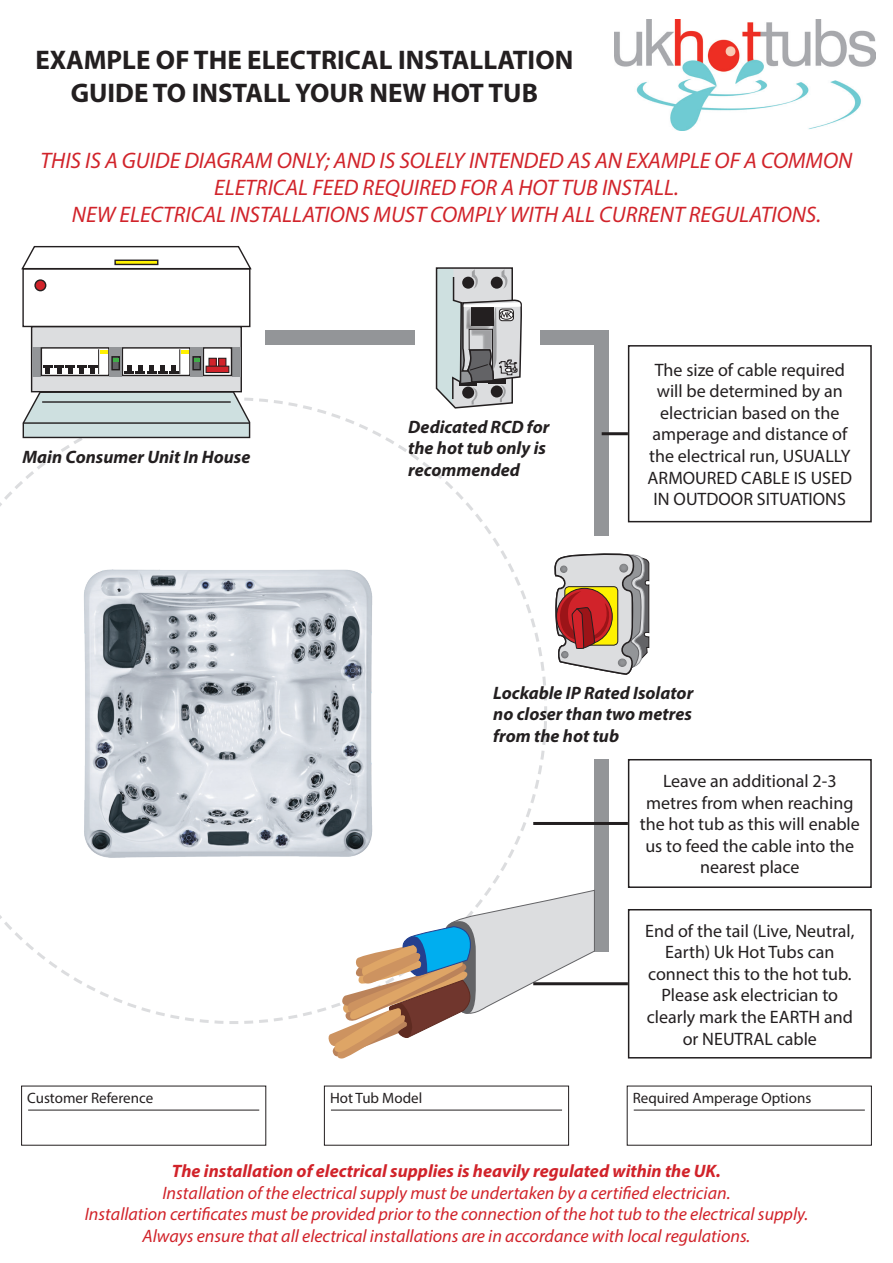
<style>
.page{position:relative;width:893px;height:1263px;background:#fff}
.page>*{position:absolute;margin:0;border:0;box-sizing:border-box;transform-origin:0 0}
.t1{font:700 27px/32.4px "Myriad Pro";color:#231f20;text-align:center}
.t2{font:italic 22.5px/27px "Myriad Pro";color:#d1232a;text-align:center}
.t3{font:18px/21.6px "Myriad Pro";color:#231f20;text-align:center}
.t4{font:italic 18px "Myriad Pro";color:#d1232a}
.t5{font:italic 700 18px/21.6px "Myriad Pro";color:#231f20}
.t6{font:italic 700 18px "Myriad Pro";color:#d1232a}
.t7{font:15px "Myriad Pro";color:#231f20}
</style>
<div class="page">
<img style="left:615px;top:20px;width:261px;height:110px">
<svg style="left:0;top:398px;width:547px;height:626px"></svg>
<img style="left:51px;top:543px;width:351px;height:340px">
<div style="left:22px;top:268px;width:228px;height:59px;border:1px solid #231f20"></div>
<svg style="left:35px;top:280px;width:11px;height:11px"></svg>
<div style="left:34px;top:279px;width:12px;height:12px;border:1px solid #231f20;border-radius:50%"></div>
<svg style="left:22px;top:390px;width:229px;height:49px;background:#c6d6d6"></svg>
<hr style="left:23px;top:422px;width:227px;height:2px;background:#231f20">
<hr style="left:42px;top:401px;width:189px;height:2px;background:#231f20">
<div style="left:32px;top:327px;width:209px;height:65px;background:#dcdddf"></div>
<div style="left:31px;top:326px;width:211px;height:66px;border:1px solid #231f20"></div>
<div style="left:32px;top:347px;width:9px;height:29px;background:#939598"></div>
<div style="left:232px;top:347px;width:9px;height:29px;background:#939598"></div>
<svg style="left:107px;top:349px;width:1px;height:25px"></svg>
<div style="left:41px;top:347px;width:69px;height:29px;border:1px solid #231f20"></div>
<div style="left:122px;top:348px;width:68px;height:27px;background:#fff"></div>
<div style="left:122px;top:347px;width:69px;height:29px;border:1px solid #231f20"></div>
<svg style="left:205px;top:349px;width:25px;height:25px"></svg>
<div style="left:203px;top:347px;width:29px;height:29px;border:1px solid #231f20"></div>
<div style="left:110px;top:347px;width:12px;height:29px;background:#939598"></div>
<div style="left:191px;top:347px;width:12px;height:29px;background:#939598"></div>
<svg style="left:211px;top:360px;width:4px;height:6px"></svg>
<div style="left:209px;top:358px;width:8px;height:12px;border:1px solid #231f20"></div>
<svg style="left:220px;top:360px;width:4px;height:6px"></svg>
<div style="left:218px;top:358px;width:8px;height:12px;border:1px solid #231f20"></div>
<div style="left:206px;top:366px;width:23px;height:7px;background:#d1232a"></div>
<div style="left:206px;top:366px;width:23px;height:7px;border:1px solid #231f20"></div>
<div style="left:112px;top:357px;width:7px;height:13px;background:#636366"></div>
<div style="left:111px;top:356px;width:9px;height:14px;border:1px solid #231f20"></div>
<svg style="left:113px;top:358px;width:5px;height:4px"></svg>
<div style="left:193px;top:357px;width:7px;height:13px;background:#636366"></div>
<div style="left:192px;top:356px;width:9px;height:14px;border:1px solid #231f20"></div>
<svg style="left:194px;top:358px;width:5px;height:4px"></svg>
<svg style="left:43px;top:349px;width:64px;height:25px;background:#d2d1cd"></svg>
<svg style="left:125px;top:349px;width:63px;height:25px"></svg>
<svg style="left:21px;top:245px;width:231px;height:26px"></svg>
<svg style="left:435px;top:267px;width:87px;height:142px;background:#afb3b4"></svg>
<svg style="left:554px;top:553px;width:95px;height:122px;background:#bb9a8f"></svg>
<div style="left:595px;top:337px;width:14px;height:199px;background:#939598"></div>
<div style="left:595px;top:759px;width:14px;height:193px;background:#939598"></div>
<div style="left:265px;top:330px;width:150px;height:14px;background:#939598"></div>
<div style="left:541px;top:330px;width:68px;height:14px;background:#939598"></div>
<svg style="left:326px;top:890px;width:269px;height:169px"></svg>
<div style="left:628px;top:345px;width:244px;height:177px;border:2px solid #231f20"></div>
<div style="left:628px;top:759px;width:244px;height:129px;border:2px solid #231f20"></div>
<div style="left:628px;top:909px;width:244px;height:149px;border:2px solid #231f20"></div>
<hr style="left:533px;top:982px;width:95px;height:3px;background:#231f20">
<hr style="left:533px;top:822px;width:95px;height:3px;background:#231f20">
<hr style="left:602px;top:432px;width:26px;height:3px;background:#231f20">
<hr style="left:28px;top:1110px;width:231px;height:1px;background:#231f20">
<hr style="left:634px;top:1110px;width:231px;height:1px;background:#231f20">
<hr style="left:331px;top:1110px;width:231px;height:1px;background:#231f20">
<p class="t1" style="left:35px;top:43px;width:539px">EXAMPLE OF THE ELECTRICAL INSTALLATION<br>GUIDE TO INSTALL YOUR NEW HOT TUB</p>
<p class="t2" style="left:41px;top:147px;width:813px">THIS IS A GUIDE DIAGRAM ONLY; AND IS SOLELY INTENDED AS AN EXAMPLE OF A COMMON<br>ELETRICAL FEED REQUIRED FOR A HOT TUB INSTALL.</p>
<p class="t2" style="left:72px;top:201px;width:751px">NEW ELECTRICAL INSTALLATIONS MUST COMPLY WITH ALL CURRENT REGULATIONS.</p>
<p class="t5" style="left:22px;top:445px;width:229px">Main Consumer Unit In House</p>
<p class="t5" style="left:408px;top:415px;width:143px">Dedicated RCD for the hot tub only is recommended</p>
<p class="t3" style="left:648px;top:359px;width:206px">The size of cable required will be determined by an electrician based on the amperage and distance of the electrical run, USUALLY<br>ARMOURED CABLE IS USED<br>IN OUTDOOR SITUATIONS</p>
<p class="t5" style="left:493px;top:681px;width:202px;text-align:justify">Lockable IP Rated Isolator no closer than two metres from the hot tub</p>
<p class="t3" style="left:640px;top:770px;width:222px">Leave an additional 2-3 metres from when reaching the hot tub as this will enable us to feed the cable into the nearest place</p>
<p class="t3" style="left:645px;top:919px;width:211px">End of the tail (Live, Neutral,<br>Earth) Uk Hot Tubs can connect this to the hot tub.<br>Please ask electrician to clearly mark the EARTH and or NEUTRAL cable</p>
<p class="t7" style="left:27px;top:1089px;width:128px">Customer Reference</p>
<p class="t7" style="left:330px;top:1089px;width:94px">Hot Tub Model</p>
<p class="t7" style="left:633px;top:1089px;width:180px">Required Amperage Options</p>
<p class="t6" style="left:172px;top:1159px;width:550px">The installation of electrical supplies is heavily regulated within the UK.</p>
<p class="t4" style="left:162px;top:1181px;width:570px">Installation of the electrical supply must be undertaken by a certified electrician.</p>
<p class="t4" style="left:85px;top:1203px;width:725px">Installation certificates must be provided prior to the connection of the hot tub to the electrical supply.</p>
<p class="t4" style="left:143px;top:1225px;width:609px">Always ensure that all electrical installations are in accordance with local regulations.</p>
</div>
